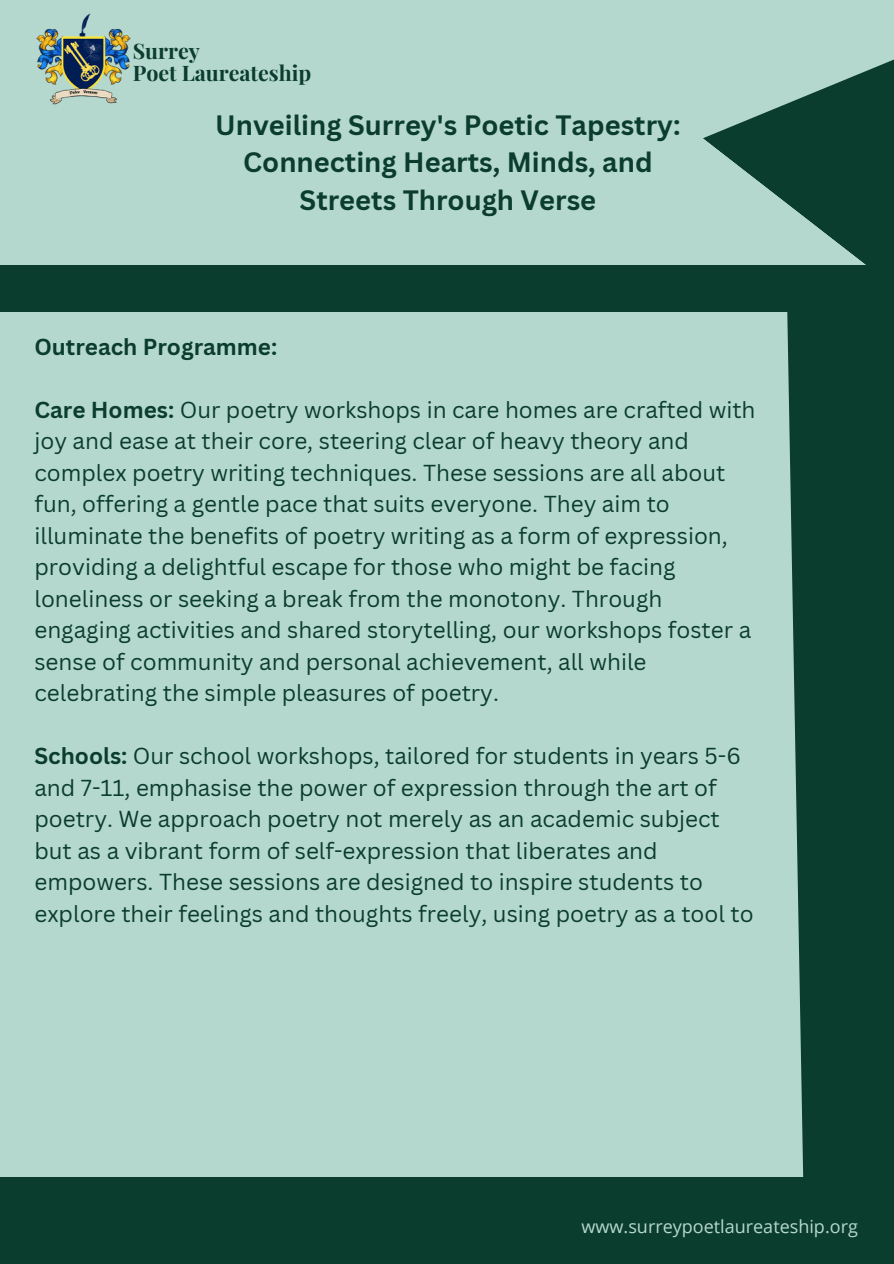
<style>
.page{position:relative;width:894px;height:1264px;background:#fff}
.page>*{position:absolute;margin:0;border:0;box-sizing:border-box;transform-origin:0 0}
.t1{font:700 27.3px/37.7px "Canva Sans";color:#0b3d2e;text-align:center}
.t2{font:22.5px/31.5px "Canva Sans";color:#0b3d2e}
.t3{font:700 22.5px "Canva Sans";color:#0b3d2e}
.t4{font:700 21.3px/21.3px "Playfair Display";color:#0b3d2e}
.t5{font:18px "Open Sans";color:#b5d8ce}
.s1{font-weight:700}
</style>
<div class="page">
<div style="left:0;top:0;width:893px;height:1263px;background:#0b3d2e"></div>
<div style="left:0;top:0;width:893px;height:264px;background:#b5d8ce"></div>
<svg style="left:702px;top:60px;width:191px;height:205px;fill:#0b3d2e"></svg>
<img style="left:36px;top:13px;width:95px;height:92px">
<div style="left:0;top:312px;width:803px;height:865px;background:#b5d8ce"></div>
<h2 class="t4" style="left:133px;top:40px;width:180px">Surrey<br>Poet Laureateship</h2>
<h3 class="t1" style="left:215px;top:105px;width:466px">Unveiling Surrey's Poetic Tapestry:<br>Connecting Hearts, Minds, and<br>Streets Through Verse</h3>
<h1 class="t3" style="left:34px;top:330px;width:244px">Outreach Programme:</h1>
<h2 class="t2" style="left:34px;top:393px;width:722px"><span class="s1">Care Homes:</span> Our poetry workshops in care homes are crafted with joy and ease at their core, steering clear of heavy theory and complex poetry writing techniques. These sessions are all about fun, offering a gentle pace that suits everyone. They aim to illuminate the benefits of poetry writing as a form of expression, providing a delightful escape for those who might be facing loneliness or seeking a break from the monotony. Through engaging activities and shared storytelling, our workshops foster a sense of community and personal achievement, all while celebrating the simple pleasures of poetry.</h2>
<h3 class="t2" style="left:34px;top:739px;width:720px"><span class="s1">Schools:</span> Our school workshops, tailored for students in years 5-6 and 7-11, emphasise the power of expression through the art of poetry. We approach poetry not merely as an academic subject but as a vibrant form of self-expression that liberates and empowers. These sessions are designed to inspire students to explore their feelings and thoughts freely, using poetry as a tool to</h3>
<p class="t5" style="left:581px;top:1214px;width:278px">www.surreypoetlaureateship.org</p>
</div>
